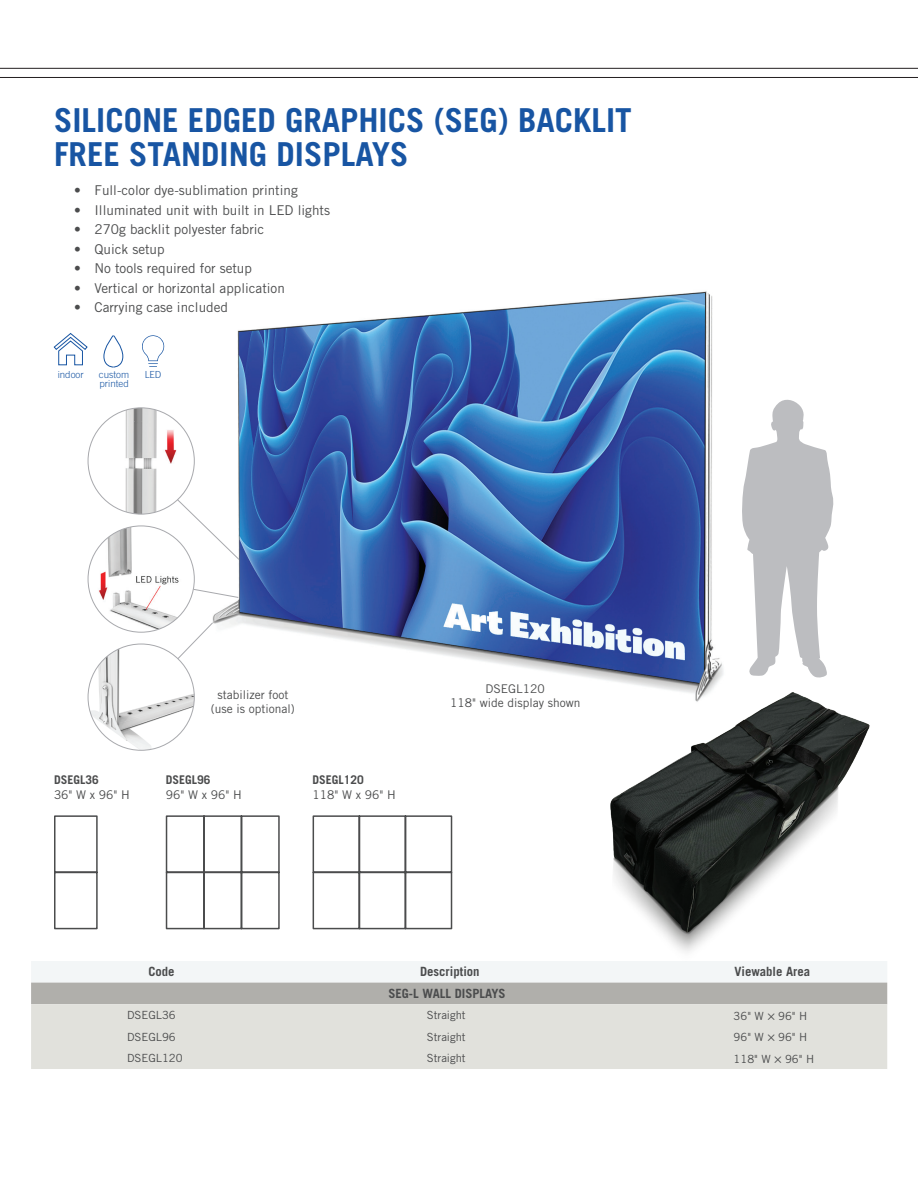
<style>
.page{position:relative;width:918px;height:1188px;background:#fff}
.page>*{position:absolute;margin:0;border:0;box-sizing:border-box;transform-origin:0 0}
.t1{font:700 33px/33.8px "Trade Gothic LT Std";color:#1855a3}
.t2{font:13.5px "Trade Gothic LT Std";color:#4b4c4d}
.t3{font:700 12.75px "Trade Gothic LT Std";color:#4b4c4d}
.t4{font:12px/13.5px "Trade Gothic LT Std";color:#4b4c4d;text-align:center}
.t5{font:700 12px "Trade Gothic LT Std";color:#4b4c4d}
.t6{font:11.25px "Trade Gothic LT Std";color:#4b4c4d}
.t7{font:300 9.75px/9px "Trade Gothic LT Std";color:#1855a3}
.s1{font-size:12.75px}
</style>
<div class="page">
<img style="left:212px;top:291px;width:511px;height:396px">
<svg style="left:137px;top:461px;width:103px;height:99px"></svg>
<svg style="left:194px;top:573px;width:45px;height:25px"></svg>
<svg style="left:123px;top:622px;width:91px;height:93px"></svg>
<div style="left:88px;top:408px;width:106px;height:106px;background:#fff;border-radius:50%"></div>
<img style="left:120px;top:408px;width:57px;height:106px">
<img style="left:98px;top:526px;width:96px;height:106px">
<img style="left:88px;top:644px;width:106px;height:106px;border-radius:53px">
<svg style="left:742px;top:399px;width:92px;height:279px"></svg>
<svg style="left:53px;top:333px;width:35px;height:33px"></svg>
<svg style="left:103px;top:335px;width:21px;height:33px"></svg>
<svg style="left:142px;top:335px;width:22px;height:32px"></svg>
<svg style="left:31px;top:961px;width:856px;height:43px"></svg>
<div style="left:31px;top:1004px;width:856px;height:65px;background:#e1e1dc"></div>
<hr style="left:0;top:68px;width:918px;height:1px;background:#231f20">
<hr style="left:0;top:77px;width:918px;height:1px;background:#231f20">
<img style="left:605px;top:687px;width:269px;height:282px">
<svg style="left:54px;top:815px;width:44px;height:115px"></svg>
<svg style="left:165px;top:815px;width:115px;height:115px"></svg>
<svg style="left:312px;top:815px;width:141px;height:115px"></svg>
<h1 class="t1" style="left:54px;top:103px;width:579px">SILICONE EDGED GRAPHICS (SEG) BACKLIT<br>FREE STANDING DISPLAYS</h1>
<p class="t2" style="left:74px;top:182px;width:225px">• Full-color dye-sublimation printing</p>
<p class="t2" style="left:74px;top:202px;width:257px">• Illuminated unit with built in LED lights</p>
<p class="t2" style="left:74px;top:221px;width:192px">• 270g backlit polyester fabric</p>
<p class="t2" style="left:74px;top:241px;width:92px">• Quick setup</p>
<p class="t2" style="left:74px;top:260px;width:179px">• No tools required for setup</p>
<p class="t2" style="left:74px;top:280px;width:212px">• Vertical or horizontal application</p>
<p class="t2" style="left:74px;top:299px;width:155px">• Carrying case included</p>
<p class="t7" style="left:58px;top:370px;width:28px">indoor</p>
<p class="t7" style="left:99px;top:370px;width:32px">custom printed</p>
<p class="t7" style="left:145px;top:370px;width:18px">LED</p>
<p class="t5" style="left:54px;top:773px;width:46px">DSEGL36</p>
<p class="t4" style="left:54px;top:787px;width:77px">36" W x 96" H</p>
<p class="t4" style="left:211px;top:688px;width:85px">stabilizer foot (use is optional)</p>
<p class="t5" style="left:166px;top:773px;width:46px">DSEGL96</p>
<p class="t4" style="left:166px;top:787px;width:77px">96" W x 96" H</p>
<p class="t5" style="left:313px;top:773px;width:53px">DSEGL120</p>
<p class="t4" style="left:313px;top:787px;width:85px">118" W x 96" H</p>
<p class="t4" style="left:450px;top:682px;width:132px">DSEGL120<br>118" wide display shown</p>
<p class="t3" style="left:148px;top:964px;width:28px">Code</p>
<p class="t3" style="left:420px;top:964px;width:61px">Description</p>
<p class="t3" style="left:734px;top:964px;width:77px">Viewable Area</p>
<p class="t3" style="left:388px;top:986px;width:119px">SEG-L WALL DISPLAYS</p>
<p class="t6" style="left:127px;top:1008px;width:50px">DSEGL36</p>
<p class="t6" style="left:427px;top:1008px;width:40px">Straight</p>
<p class="t6" style="left:734px;top:1009px;width:75px">36" W <span class="s1">×</span> 96" H</p>
<p class="t6" style="left:127px;top:1030px;width:50px">DSEGL96</p>
<p class="t6" style="left:427px;top:1030px;width:40px">Straight</p>
<p class="t6" style="left:734px;top:1030px;width:75px">96" W <span class="s1">×</span> 96" H</p>
<p class="t6" style="left:127px;top:1051px;width:57px">DSEGL120</p>
<p class="t6" style="left:427px;top:1051px;width:40px">Straight</p>
<p class="t6" style="left:734px;top:1052px;width:82px">118" W <span class="s1">×</span> 96" H</p>
</div>
